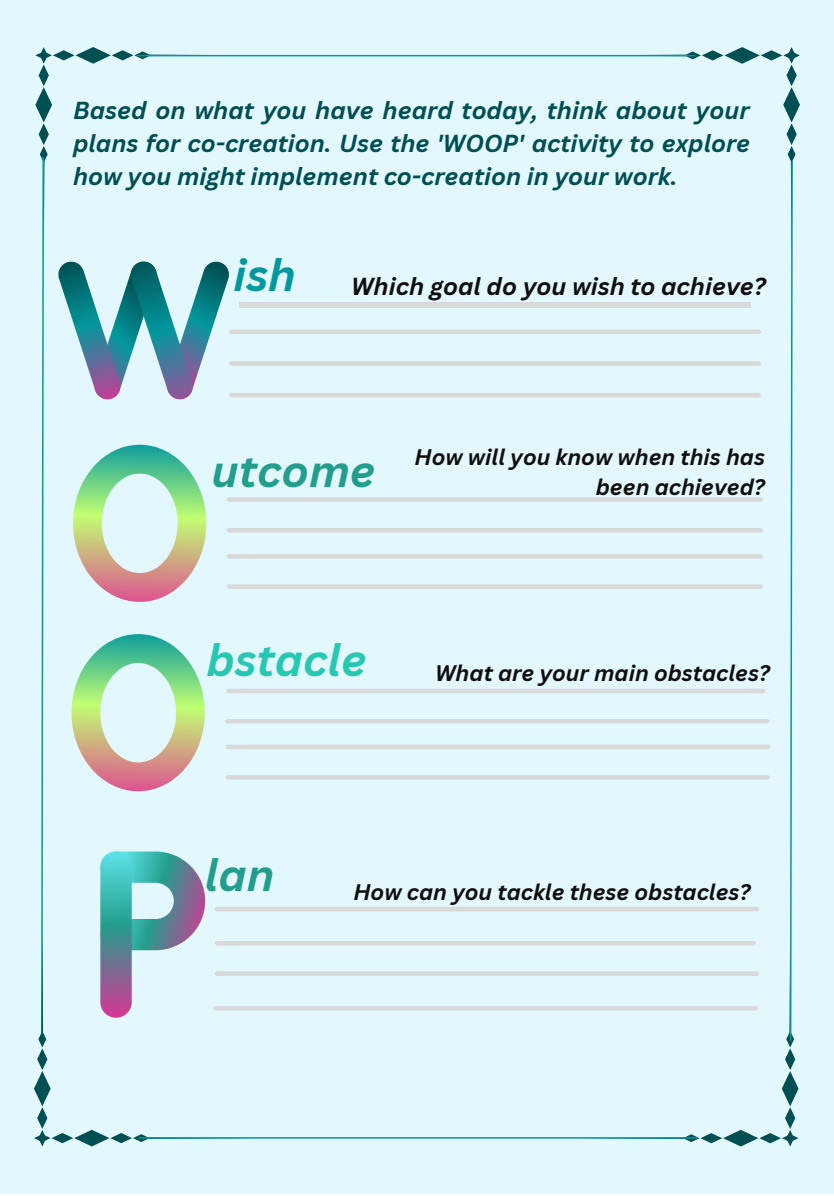
<style>
.page{position:relative;width:834px;height:1196px;background:#fff}
.page>*{position:absolute;margin:0;border:0;box-sizing:border-box;transform-origin:0 0}
.t1{font:italic 700 44px "Canva Sans";color:#239e8c}
.t2{font:italic 700 44px "Canva Sans";color:#27c8b1}
.t3{font:italic 700 44px "Canva Sans";color:#03989e}
.t4{font:italic 700 24px/33px "Canva Sans";color:#004f52;text-align:justify}
.t5{font:italic 700 24px "Canva Sans";color:#100f0d}
.t6{font:italic 700 22px/30px "Canva Sans";color:#100f0d;text-align:right}
</style>
<div class="page">
<div style="left:0;top:0;width:834px;height:1193px;background:#e3f7ff"></div>
<hr style="left:137px;top:55px;width:558px;height:1px;background:#03989e">
<hr style="left:138px;top:1137px;width:559px;height:1px;background:#03989e">
<svg style="left:578px;top:47px;width:222px;height:1099px"></svg>
<div style="left:240px;top:302px;width:511px;height:6px;background:#d9d9d9"></div>
<div style="left:229px;top:329px;width:532px;height:5px;background:#d9d9d9;border-radius:2px"></div>
<div style="left:229px;top:361px;width:532px;height:5px;background:#d9d9d9;border-radius:2px"></div>
<div style="left:227px;top:497px;width:536px;height:5px;background:#d9d9d9;border-radius:2px"></div>
<hr style="left:227px;top:528px;width:536px;height:4px;background:#d9d9d9;border-radius:2px">
<hr style="left:227px;top:554px;width:536px;height:4px;background:#d9d9d9;border-radius:2px">
<div style="left:226px;top:688px;width:539px;height:5px;background:#d9d9d9;border-radius:2px"></div>
<div style="left:225px;top:744px;width:545px;height:5px;background:#d9d9d9;border-radius:2px"></div>
<div style="left:215px;top:906px;width:544px;height:5px;background:#d9d9d9;border-radius:2px"></div>
<hr style="left:215px;top:941px;width:541px;height:4px;background:#d9d9d9;border-radius:2px">
<hr style="left:215px;top:971px;width:544px;height:4px;background:#d9d9d9;border-radius:2px">
<hr style="left:225px;top:719px;width:544px;height:4px;background:#d9d9d9;border-radius:2px">
<hr style="left:229px;top:393px;width:532px;height:4px;background:#d9d9d9;border-radius:2px">
<div style="left:227px;top:584px;width:536px;height:5px;background:#d9d9d9;border-radius:2px"></div>
<svg style="left:34px;top:47px;width:221px;height:1099px"></svg>
<hr style="left:225px;top:775px;width:545px;height:4px;background:#d9d9d9;border-radius:2px">
<hr style="left:213px;top:1006px;width:545px;height:4px;background:#d9d9d9;border-radius:2px">
<p class="t4" style="left:73px;top:94px;width:679px">Based on what you have heard today, think about your plans for co-creation. Use the 'WOOP' activity to explore how you might implement co-creation in your work.</p>
<p class="t3" style="left:234px;top:244px;width:64px">ish</p>
<p class="t5" style="left:351px;top:270px;width:416px">Which goal do you wish to achieve?</p>
<p class="t1" style="left:211px;top:440px;width:166px">utcome</p>
<p class="t6" style="left:414px;top:441px;width:352px">How will you know when this has been achieved?</p>
<p class="t2" style="left:206px;top:629px;width:162px">bstacle</p>
<p class="t6" style="left:435px;top:657px;width:336px">What are your main obstacles?</p>
<p class="t1" style="left:205px;top:844px;width:71px">lan</p>
<p class="t6" style="left:353px;top:877px;width:399px">How can you tackle these obstacles?</p>
</div>
